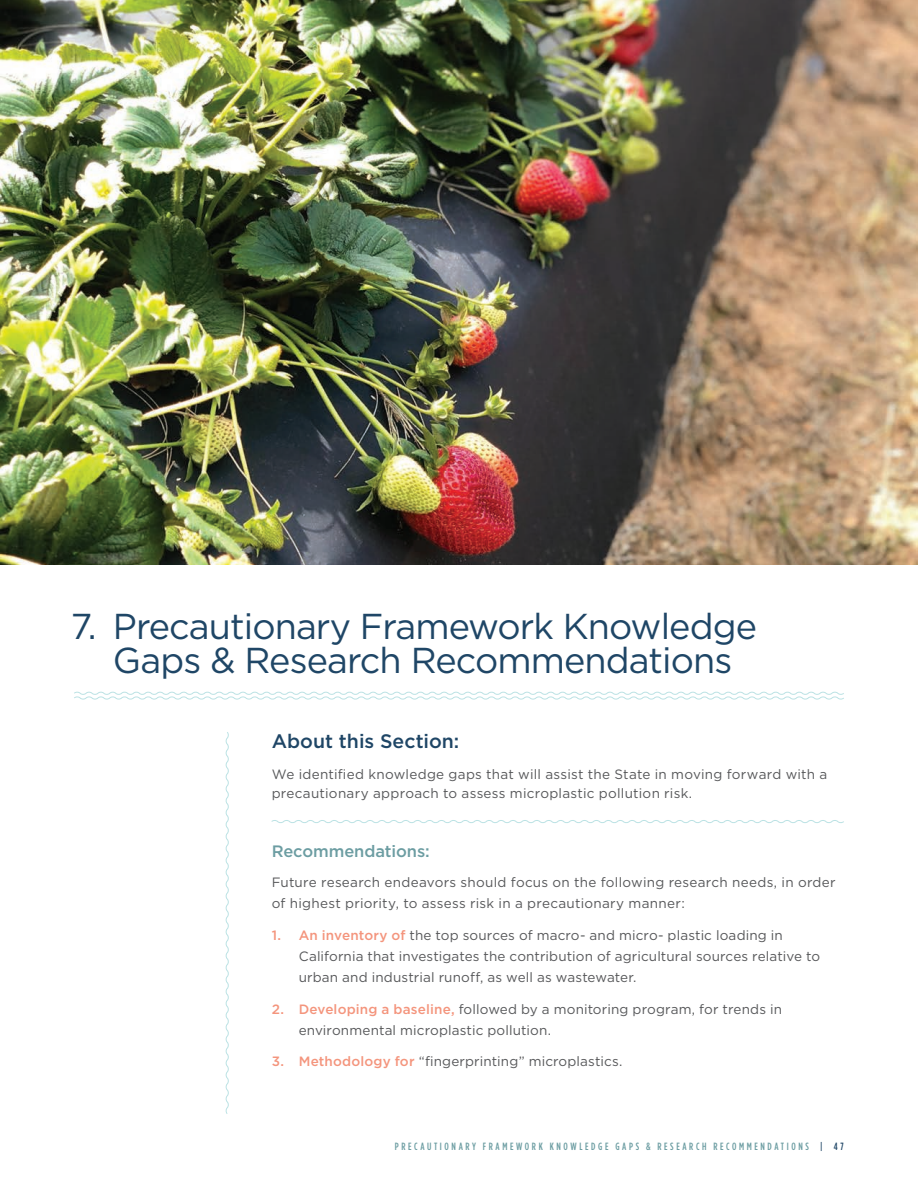
<style>
.page{position:relative;width:918px;height:1188px;background:#fff}
.page>*{position:absolute;margin:0;border:0;box-sizing:border-box;transform-origin:0 0}
.t1{font:36px/34.5px "Gotham HTF";letter-spacing:-.025em;color:#1f4666;text-align:center}
.t2{font:500 19.5px "Gotham HTF";color:#1f4666}
.t3{font:500 16.5px "Gotham HTF";letter-spacing:-.005em;color:#6c9da2}
.t4{font:13.5px/21px "Gotham HTF";letter-spacing:.015em;color:#57585a}
.t5{font:500 condensed 10.5px "Gotham HTF";letter-spacing:.25em;color:#6c9da2}
.s1{font-weight:500;color:#f4957d}
.s2{color:#1f4666}
</style>
<div class="page">
<img style="left:0;top:0;width:918px;height:565px">
<svg style="left:74px;top:691px;width:770px;height:9px"></svg>
<svg style="left:225px;top:732px;width:4px;height:382px"></svg>
<svg style="left:271px;top:820px;width:573px;height:3px"></svg>
<h1 class="t1" style="left:71px;top:608px;width:688px">7. Precautionary Framework Knowledge<br>Gaps &amp; Research Recommendations</h1>
<h3 class="t2" style="left:272px;top:730px;width:189px">About this Section:</h3>
<p class="t4" style="left:272px;top:764px;width:557px;line-height:19.5px">We identifed knowledge gaps that will assist the State in moving forward with a precautionary approach to assess microplastic pollution risk.</p>
<p class="t3" style="left:272px;top:841px;width:160px">Recommendations:</p>
<p class="t4" style="left:272px;top:871px;width:566px">Future research endeavors should focus on the following research needs, in order of highest priority, to assess risk in a precautionary manner:</p>
<p class="t4" style="left:299px;top:924px;width:523px;text-indent:-27px"><span class="s1">1. An inventory of</span> the top sources of macro- and micro- plastic loading in<br>California that investigates the contribution of agricultural sources relative to urban and industrial runoff, as well as wastewater.</p>
<p class="t4" style="left:299px;top:998px;width:485px;text-indent:-27px"><span class="s1">2. Developing a baseline,</span> followed by a monitoring program, for trends in environmental microplastic pollution.</p>
<p class="t4" style="left:272px;top:1051px;width:352px"><span class="s1">3. Methodology for</span> “fngerprinting” microplastics.</p>
<p class="t5" style="left:395px;top:1141px;width:450px">PRECAUTIONARY FRAMEWORK KNOWLEDGE GAPS &amp; RESEARCH RECOMMENDATIONS <span class="s2">| 47</span></p>
</div>
